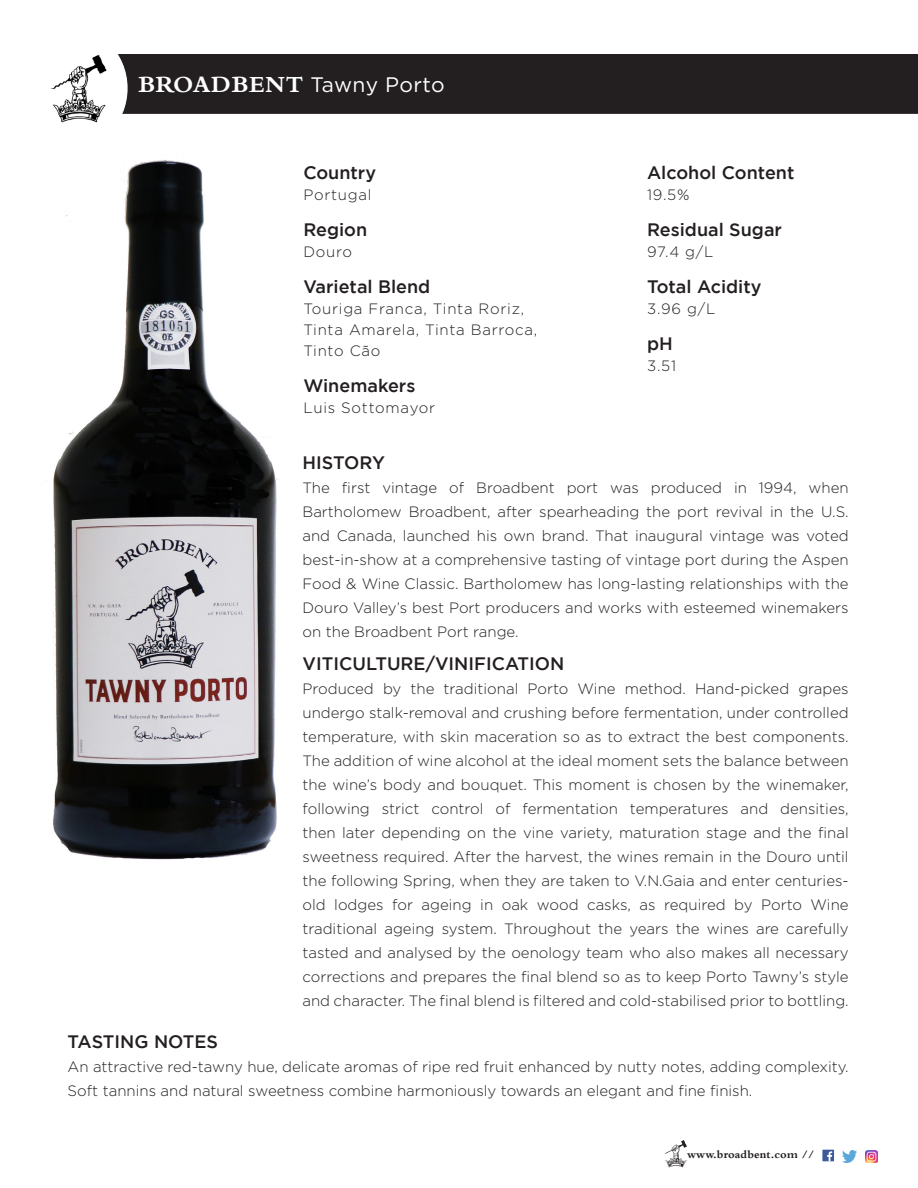
<style>
.page{position:relative;width:918px;height:1188px;background:#fff}
.page>*{position:absolute;margin:0;border:0;box-sizing:border-box;transform-origin:0 0}
.t1{font:21px "Gotham";letter-spacing:.01em;color:#fff}
.t2{font:500 18px "Gotham";color:#231f20}
.t3{font:300 15px/24px "Gotham";color:#231f20;text-align:justify}
.t4{font:300 15px/21px "Gotham";letter-spacing:.05em;color:#231f20}
.t5{font:700 11.55px "Bembo";letter-spacing:.01em;color:#231f20}
.s1{font-family:"Bembo";font-weight:700;font-size:24px}
</style>
<div class="page">
<div style="left:127px;top:54px;width:791px;height:60px;background:#231f20"></div>
<svg style="left:50px;top:54px;width:77px;height:69px"></svg>
<svg style="left:664px;top:1140px;width:23px;height:27px"></svg>
<div style="left:822px;top:1150px;width:12px;height:11px;background:#3c5a99"></div>
<svg style="left:827px;top:1151px;width:5px;height:10px"></svg>
<img style="left:842px;top:1151px;width:14px;height:11px">
<svg style="left:865px;top:1150px;width:13px;height:13px"></svg>
<img style="left:45px;top:160px;width:233px;height:700px">
<p class="t1" style="left:138px;top:73px;width:308px"><span class="s1">BROADBENT</span> Tawny Porto</p>
<p class="t2" style="left:303px;top:163px;width:74px">Country</p>
<p class="t4" style="left:303px;top:184px;width:70px">Portugal</p>
<p class="t2" style="left:303px;top:220px;width:65px">Region</p>
<p class="t3" style="left:303px;top:240px;width:50px">Douro</p>
<p class="t2" style="left:303px;top:277px;width:128px">Varietal Blend</p>
<p class="t4" style="left:303px;top:298px;width:236px">Touriga Franca, Tinta Roriz,<br>Tinta Amarela, Tinta Barroca,<br>Tinto Cão</p>
<p class="t2" style="left:303px;top:376px;width:113px">Winemakers</p>
<p class="t4" style="left:303px;top:397px;width:133px">Luis Sottomayor</p>
<p class="t2" style="left:647px;top:163px;width:149px">Alcohol Content</p>
<p class="t3" style="left:647px;top:183px;width:44px">19.5%</p>
<p class="t2" style="left:647px;top:220px;width:136px">Residual Sugar</p>
<p class="t3" style="left:647px;top:240px;width:68px">97.4 g/L</p>
<p class="t2" style="left:647px;top:277px;width:116px">Total Acidity</p>
<p class="t3" style="left:647px;top:297px;width:70px">3.96 g/L</p>
<p class="t2" style="left:647px;top:334px;width:27px">pH</p>
<p class="t3" style="left:647px;top:354px;width:30px">3.51</p>
<p class="t2" style="left:303px;top:453px;width:84px">HISTORY</p>
<p class="t3" style="left:303px;top:476px;width:548px">The first vintage of Broadbent port was produced in 1994, when Bartholomew Broadbent, after spearheading the port revival in the U.S. and Canada, launched his own brand. That inaugural vintage was voted best-in-show at a comprehensive tasting of vintage port during the Aspen Food &amp; Wine Classic. Bartholomew has long-lasting relationships with the Douro Valley’s best Port producers and works with esteemed winemakers on the Broadbent Port range.</p>
<p class="t2" style="left:303px;top:654px;width:263px">VITICULTURE/VINIFICATION</p>
<p class="t3" style="left:303px;top:677px;width:548px">Produced by the traditional Porto Wine method. Hand-picked grapes undergo stalk-removal and crushing before fermentation, under controlled temperature, with skin maceration so as to extract the best components.<br>The addition of wine alcohol at the ideal moment sets the balance between the wine’s body and bouquet. This moment is chosen by the winemaker, following strict control of fermentation temperatures and densities, then later depending on the vine variety, maturation stage and the final sweetness required. After the harvest, the wines remain in the Douro until the following Spring, when they are taken to V.N.Gaia and enter centuries&shy;old lodges for ageing in oak wood casks, as required by Porto Wine traditional ageing system. Throughout the years the wines are carefully tasted and analysed by the oenology team who also makes all necessary corrections and prepares the final blend so as to keep Porto Tawny’s style and character. The final blend is filtered and cold-stabilised prior to bottling.</p>
<p class="t2" style="left:68px;top:1032px;width:152px">TASTING NOTES</p>
<p class="t3" style="left:68px;top:1055px;width:783px">An attractive red-tawny hue, delicate aromas of ripe red fruit enhanced by nutty notes, adding complexity.<br>Soft tannins and natural sweetness combine harmoniously towards an elegant and fine finish.</p>
<p class="t5" style="left:687px;top:1148px;width:129px">www.broadbent.com //</p>
</div>
